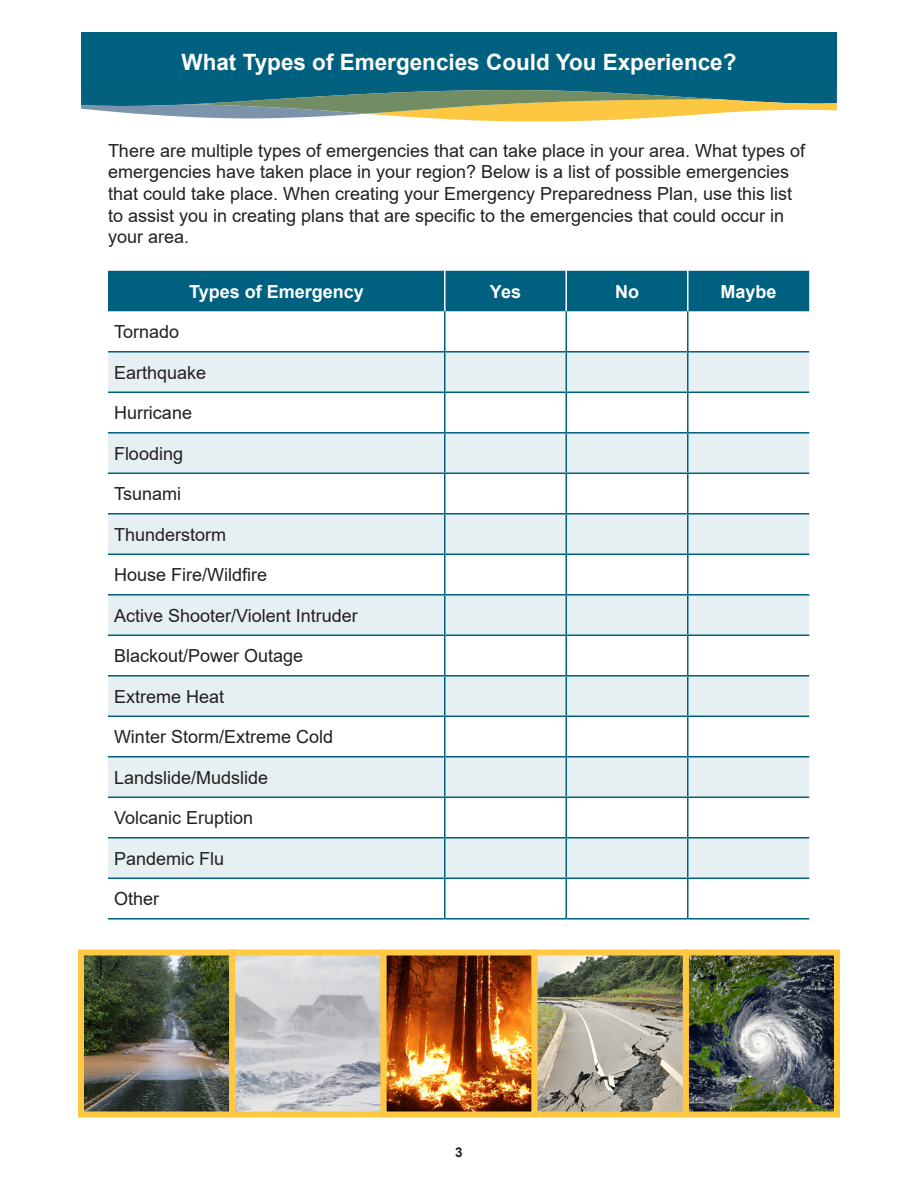
<style>
.page{position:relative;width:918px;height:1188px;background:#fff}
.page>*{position:absolute;margin:0;border:0;box-sizing:border-box;transform-origin:0 0}
.t1{font:700 22.5px "Arial";color:#fff}
.t2{font:18px/21.6px "Arial";color:#231f20}
.t3{font:700 18px "Arial";color:#fff}
.t4{font:700 13.5px "Arial";color:#231f20}
</style>
<div class="page">
<svg style="left:81px;top:86px;width:756px;height:36px;background:#869f84"></svg>
<div style="left:81px;top:32px;width:756px;height:54px;background:#00607f"></div>
<div style="left:108px;top:271px;width:701px;height:40px;background:#00607f"></div>
<svg style="left:108px;top:353px;width:701px;height:525px;fill:#e6eff2"></svg>
<hr style="left:444px;top:271px;width:2px;height:40px;background:#fff">
<hr style="left:566px;top:271px;width:1px;height:40px;background:#fff">
<hr style="left:687px;top:271px;width:1px;height:40px;background:#fff">
<hr style="left:444px;top:311px;width:2px;height:40px;background:#00607f">
<hr style="left:566px;top:311px;width:1px;height:40px;background:#00607f">
<hr style="left:687px;top:311px;width:1px;height:40px;background:#00607f">
<hr style="left:108px;top:351px;width:337px;height:2px;background:#00607f">
<hr style="left:445px;top:351px;width:121px;height:2px;background:#00607f">
<hr style="left:444px;top:353px;width:2px;height:39px;background:#00607f">
<hr style="left:566px;top:351px;width:122px;height:2px;background:#00607f">
<hr style="left:566px;top:353px;width:1px;height:39px;background:#00607f">
<hr style="left:688px;top:351px;width:121px;height:2px;background:#00607f">
<hr style="left:687px;top:353px;width:1px;height:39px;background:#00607f">
<hr style="left:108px;top:392px;width:337px;height:1px;background:#00607f">
<hr style="left:445px;top:392px;width:121px;height:1px;background:#00607f">
<hr style="left:444px;top:393px;width:2px;height:39px;background:#00607f">
<hr style="left:566px;top:392px;width:122px;height:1px;background:#00607f">
<hr style="left:566px;top:393px;width:1px;height:39px;background:#00607f">
<hr style="left:688px;top:392px;width:121px;height:1px;background:#00607f">
<hr style="left:687px;top:393px;width:1px;height:39px;background:#00607f">
<hr style="left:108px;top:432px;width:337px;height:2px;background:#00607f">
<hr style="left:445px;top:432px;width:121px;height:2px;background:#00607f">
<hr style="left:444px;top:434px;width:2px;height:39px;background:#00607f">
<hr style="left:566px;top:432px;width:122px;height:2px;background:#00607f">
<hr style="left:566px;top:434px;width:1px;height:39px;background:#00607f">
<hr style="left:688px;top:432px;width:121px;height:2px;background:#00607f">
<hr style="left:687px;top:434px;width:1px;height:39px;background:#00607f">
<hr style="left:108px;top:473px;width:337px;height:1px;background:#00607f">
<hr style="left:445px;top:473px;width:121px;height:1px;background:#00607f">
<hr style="left:444px;top:474px;width:2px;height:39px;background:#00607f">
<hr style="left:566px;top:473px;width:122px;height:1px;background:#00607f">
<hr style="left:566px;top:474px;width:1px;height:39px;background:#00607f">
<hr style="left:688px;top:473px;width:121px;height:1px;background:#00607f">
<hr style="left:687px;top:474px;width:1px;height:39px;background:#00607f">
<hr style="left:108px;top:513px;width:337px;height:2px;background:#00607f">
<hr style="left:445px;top:513px;width:121px;height:2px;background:#00607f">
<hr style="left:444px;top:515px;width:2px;height:39px;background:#00607f">
<hr style="left:566px;top:513px;width:122px;height:2px;background:#00607f">
<hr style="left:566px;top:515px;width:1px;height:39px;background:#00607f">
<hr style="left:688px;top:513px;width:121px;height:2px;background:#00607f">
<hr style="left:687px;top:515px;width:1px;height:39px;background:#00607f">
<hr style="left:108px;top:554px;width:337px;height:1px;background:#00607f">
<hr style="left:445px;top:554px;width:121px;height:1px;background:#00607f">
<hr style="left:444px;top:555px;width:2px;height:39px;background:#00607f">
<hr style="left:566px;top:554px;width:122px;height:1px;background:#00607f">
<hr style="left:566px;top:555px;width:1px;height:39px;background:#00607f">
<hr style="left:688px;top:554px;width:121px;height:1px;background:#00607f">
<hr style="left:687px;top:555px;width:1px;height:39px;background:#00607f">
<hr style="left:108px;top:594px;width:337px;height:2px;background:#00607f">
<hr style="left:445px;top:594px;width:121px;height:2px;background:#00607f">
<hr style="left:444px;top:596px;width:2px;height:39px;background:#00607f">
<hr style="left:566px;top:594px;width:122px;height:2px;background:#00607f">
<hr style="left:566px;top:596px;width:1px;height:39px;background:#00607f">
<hr style="left:688px;top:594px;width:121px;height:2px;background:#00607f">
<hr style="left:687px;top:596px;width:1px;height:39px;background:#00607f">
<hr style="left:108px;top:635px;width:337px;height:1px;background:#00607f">
<hr style="left:445px;top:635px;width:121px;height:1px;background:#00607f">
<hr style="left:444px;top:636px;width:2px;height:39px;background:#00607f">
<hr style="left:566px;top:635px;width:122px;height:1px;background:#00607f">
<hr style="left:566px;top:636px;width:1px;height:39px;background:#00607f">
<hr style="left:688px;top:635px;width:121px;height:1px;background:#00607f">
<hr style="left:687px;top:636px;width:1px;height:39px;background:#00607f">
<hr style="left:108px;top:675px;width:337px;height:2px;background:#00607f">
<hr style="left:445px;top:675px;width:121px;height:2px;background:#00607f">
<hr style="left:444px;top:677px;width:2px;height:39px;background:#00607f">
<hr style="left:566px;top:675px;width:122px;height:2px;background:#00607f">
<hr style="left:566px;top:677px;width:1px;height:39px;background:#00607f">
<hr style="left:688px;top:675px;width:121px;height:2px;background:#00607f">
<hr style="left:687px;top:677px;width:1px;height:39px;background:#00607f">
<hr style="left:108px;top:716px;width:337px;height:1px;background:#00607f">
<hr style="left:445px;top:716px;width:121px;height:1px;background:#00607f">
<hr style="left:444px;top:717px;width:2px;height:39px;background:#00607f">
<hr style="left:566px;top:716px;width:122px;height:1px;background:#00607f">
<hr style="left:566px;top:717px;width:1px;height:39px;background:#00607f">
<hr style="left:688px;top:716px;width:121px;height:1px;background:#00607f">
<hr style="left:687px;top:717px;width:1px;height:39px;background:#00607f">
<hr style="left:108px;top:756px;width:337px;height:2px;background:#00607f">
<hr style="left:445px;top:756px;width:121px;height:2px;background:#00607f">
<hr style="left:444px;top:758px;width:2px;height:39px;background:#00607f">
<hr style="left:566px;top:756px;width:122px;height:2px;background:#00607f">
<hr style="left:566px;top:758px;width:1px;height:39px;background:#00607f">
<hr style="left:688px;top:756px;width:121px;height:2px;background:#00607f">
<hr style="left:687px;top:758px;width:1px;height:39px;background:#00607f">
<hr style="left:108px;top:797px;width:337px;height:1px;background:#00607f">
<hr style="left:445px;top:797px;width:121px;height:1px;background:#00607f">
<hr style="left:444px;top:798px;width:2px;height:39px;background:#00607f">
<hr style="left:566px;top:797px;width:122px;height:1px;background:#00607f">
<hr style="left:566px;top:798px;width:1px;height:39px;background:#00607f">
<hr style="left:688px;top:797px;width:121px;height:1px;background:#00607f">
<hr style="left:687px;top:798px;width:1px;height:39px;background:#00607f">
<hr style="left:108px;top:837px;width:337px;height:2px;background:#00607f">
<hr style="left:445px;top:837px;width:121px;height:2px;background:#00607f">
<hr style="left:444px;top:839px;width:2px;height:39px;background:#00607f">
<hr style="left:566px;top:837px;width:122px;height:2px;background:#00607f">
<hr style="left:566px;top:839px;width:1px;height:39px;background:#00607f">
<hr style="left:688px;top:837px;width:121px;height:2px;background:#00607f">
<hr style="left:687px;top:839px;width:1px;height:39px;background:#00607f">
<hr style="left:108px;top:878px;width:337px;height:1px;background:#00607f">
<hr style="left:445px;top:878px;width:121px;height:1px;background:#00607f">
<hr style="left:444px;top:879px;width:2px;height:39px;background:#00607f">
<hr style="left:566px;top:878px;width:122px;height:1px;background:#00607f">
<hr style="left:566px;top:879px;width:1px;height:39px;background:#00607f">
<hr style="left:688px;top:878px;width:121px;height:1px;background:#00607f">
<hr style="left:687px;top:879px;width:1px;height:39px;background:#00607f">
<hr style="left:108px;top:918px;width:337px;height:2px;background:#00607f">
<hr style="left:445px;top:918px;width:121px;height:2px;background:#00607f">
<hr style="left:566px;top:918px;width:122px;height:2px;background:#00607f">
<hr style="left:688px;top:918px;width:121px;height:2px;background:#00607f">
<img style="left:85px;top:957px;width:748px;height:154px">
<div style="left:78px;top:950px;width:157px;height:168px;border:6px solid #ffc843"></div>
<div style="left:683px;top:950px;width:157px;height:168px;border:6px solid #ffc843"></div>
<div style="left:380px;top:950px;width:158px;height:168px;border:6px solid #ffc843"></div>
<div style="left:229px;top:950px;width:157px;height:168px;border:6px solid #ffc843"></div>
<div style="left:532px;top:950px;width:157px;height:168px;border:6px solid #ffc843"></div>
<h2 class="t1" style="left:181px;top:47px;width:557px">What Types of Emergencies Could You Experience?</h2>
<p class="t2" style="left:108px;top:140px;width:699px">There are multiple types of emergencies that can take place in your area. What types of emergencies have taken place in your region? Below is a list of possible emergencies that could take place. When creating your Emergency Preparedness Plan, use this list to assist you in creating plans that are specific to the emergencies that could occur in your area.</p>
<p class="t3" style="left:189px;top:279px;width:176px">Types of Emergency</p>
<p class="t3" style="left:490px;top:279px;width:33px">Yes</p>
<p class="t3" style="left:615px;top:279px;width:25px">No</p>
<p class="t3" style="left:720px;top:279px;width:58px">Maybe</p>
<p class="t2" style="left:114px;top:321px;width:67px">Tornado</p>
<p class="t2" style="left:114px;top:361px;width:94px">Earthquake</p>
<p class="t2" style="left:114px;top:402px;width:80px">Hurricane</p>
<p class="t2" style="left:114px;top:442px;width:71px">Flooding</p>
<p class="t2" style="left:114px;top:483px;width:69px">Tsunami</p>
<p class="t2" style="left:114px;top:523px;width:114px">Thunderstorm</p>
<p class="t2" style="left:114px;top:564px;width:155px">House Fire/Wildfire</p>
<p class="t2" style="left:114px;top:604px;width:245px">Active Shooter/Violent Intruder</p>
<p class="t2" style="left:114px;top:645px;width:191px">Blackout/Power Outage</p>
<p class="t2" style="left:114px;top:685px;width:112px">Extreme Heat</p>
<p class="t2" style="left:114px;top:726px;width:221px">Winter Storm/Extreme Cold</p>
<p class="t2" style="left:114px;top:766px;width:156px">Landslide/Mudslide</p>
<p class="t2" style="left:114px;top:807px;width:141px">Volcanic Eruption</p>
<p class="t2" style="left:114px;top:847px;width:112px">Pandemic Flu</p>
<p class="t2" style="left:114px;top:888px;width:47px">Other</p>
<p class="t4" style="left:455px;top:1143px;width:9px">3</p>
</div>
